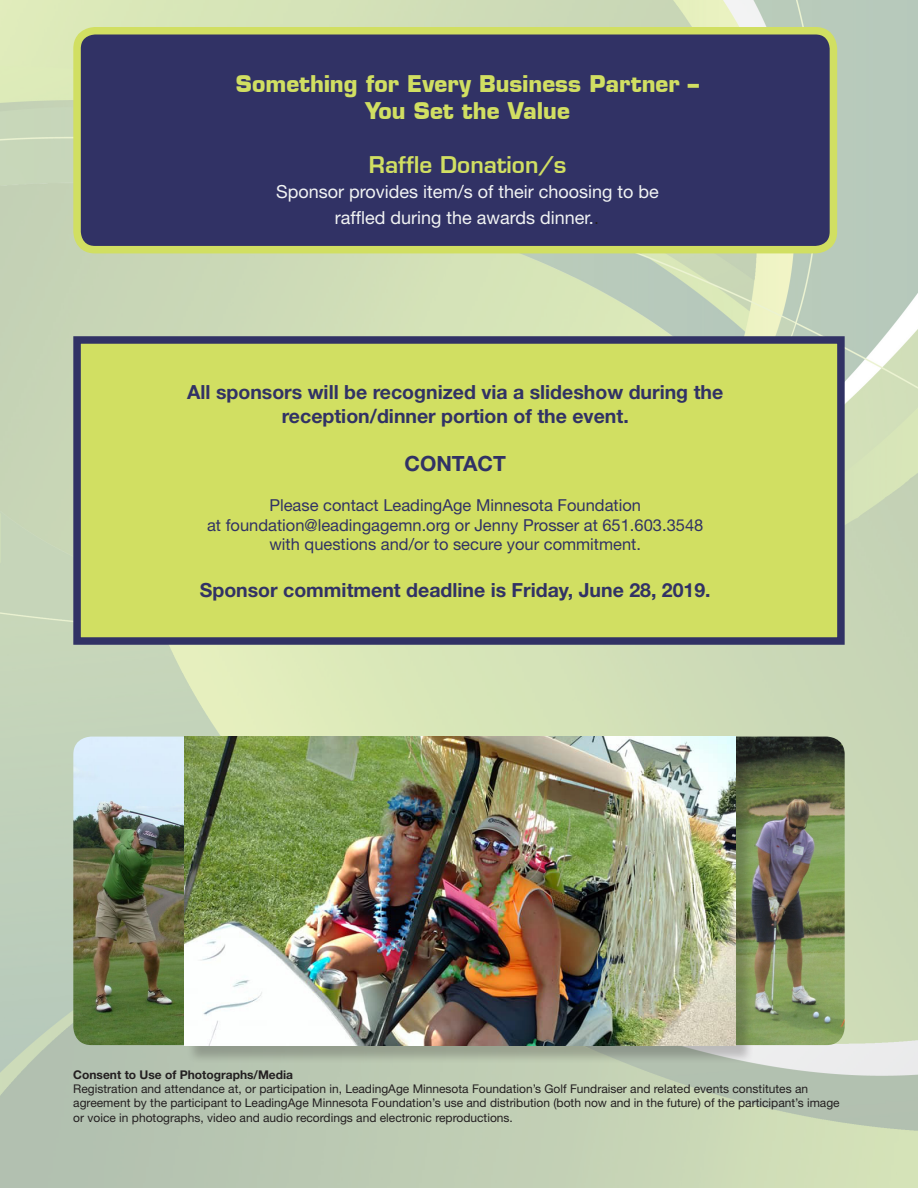
<style>
.page{position:relative;width:918px;height:1188px;background:#fff}
.page>*{position:absolute;margin:0;border:0;box-sizing:border-box;transform-origin:0 0}
.t1{font:700 22.5px "Eurostile LT";color:#d1df62}
.t2{font:600 22.5px "Eurostile LT";color:#d1df62}
.t3{font:700 21px "Helvetica Neue";color:#313265}
.t4{font:700 19.5px "Helvetica Neue";color:#313265}
.t5{font:18px "Helvetica Neue";color:#f1f3f3}
.t6{font:16.5px "Helvetica Neue";color:#313265}
.t7{font:12px/14.4px "Helvetica Neue";color:#231f20}
.t8{font:700 12px "Helvetica Neue";color:#231f20}
.s1{font-family:"Eurostile LT";color:#231f20}
</style>
<div class="page">
<img style="left:0;top:0;width:918px;height:1188px">
<div style="left:77px;top:31px;width:756px;height:219px;background:#313265;border-radius:18px"></div>
<div style="left:73px;top:27px;width:764px;height:226px;border:8px solid #d1df62;border-radius:18px"></div>
<div style="left:73px;top:336px;width:772px;height:309px;background:#d1df62;border:8px solid #313265"></div>
<img style="left:73px;top:737px;width:111px;height:308px">
<img style="left:735px;top:737px;width:110px;height:308px">
<div style="left:187px;top:739px;width:567px;height:325px;background:#231f20;opacity:.25"></div>
<img style="left:184px;top:737px;width:551px;height:308px">
<p class="t1" style="left:236px;top:70px;width:465px">Something for Every Business Partner –</p>
<p class="t1" style="left:365px;top:97px;width:206px">You Set the Value</p>
<p class="t2" style="left:369px;top:150px;width:199px">Raffle Donation/s</p>
<p class="t5" style="left:276px;top:181px;width:384px">Sponsor provides item/s of their choosing to be</p>
<p class="t5" style="left:335px;top:207px;width:267px">raffled during the awards dinner.<span class="s1">.</span></p>
<p class="t4" style="left:187px;top:380px;width:538px">All sponsors will be recognized via a slideshow during the</p>
<p class="t4" style="left:282px;top:404px;width:349px">reception/dinner portion of the event.</p>
<p class="t3" style="left:404px;top:451px;width:103px">CONTACT</p>
<p class="t6" style="left:269px;top:495px;width:373px">Please contact LeadingAge Minnesota Foundation</p>
<p class="t6" style="left:207px;top:515px;width:498px">at foundation@leadingagemn.org or Jenny Prosser at 651.603.3548</p>
<p class="t6" style="left:269px;top:535px;width:373px">with questions and/or to secure your commitment.</p>
<p class="t4" style="left:200px;top:578px;width:512px">Sponsor commitment deadline is Friday, June 28, 2019.</p>
<p class="t8" style="left:73px;top:1067px;width:221px">Consent to Use of Photographs/Media</p>
<p class="t7" style="left:73px;top:1081px;width:768px">Registration and attendance at, or participation in, LeadingAge Minnesota Foundation’s Golf Fundraiser and related events constitutes an agreement by the participant to LeadingAge Minnesota Foundation’s use and distribution (both now and in the future) of the participant’s image or voice in photographs, video and audio recordings and electronic reproductions.</p>
</div>
